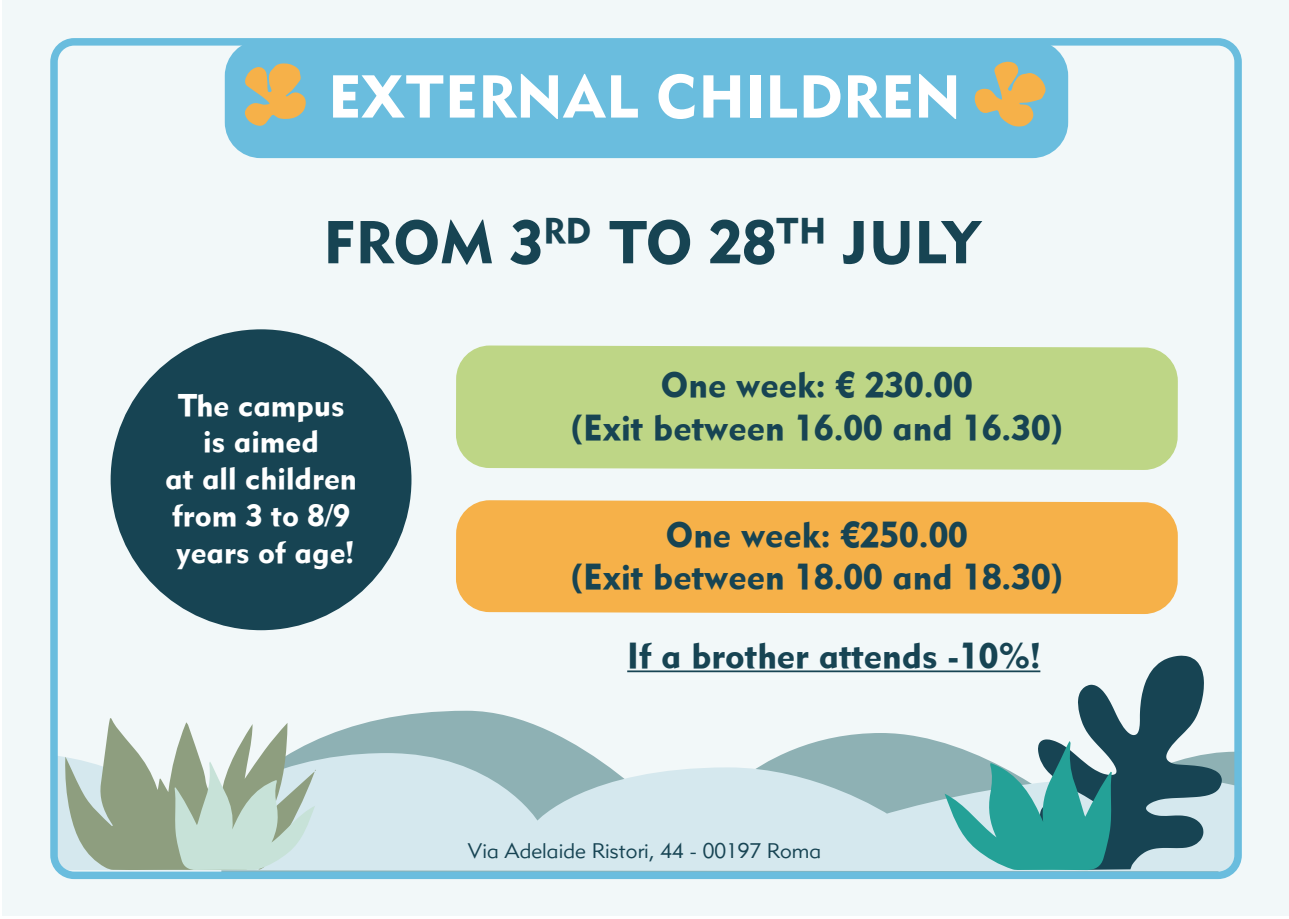
<style>
.page{position:relative;width:1289px;height:919px;background:#fff}
.page>*{position:absolute;margin:0;border:0;box-sizing:border-box;transform-origin:0 0}
.t1{font:60px "Metro Black LT Two";color:#174453}
.t2{font:60px "Metro Black LT Two";color:#fff}
.t3{font:35.25px/42.3px "Metro Black LT Two";color:#174453;text-align:center}
.t4{font:30.6px/36.8px "Metro Black LT Two";color:#fff;text-align:center}
.t5{font:21px "Metro Lite LT Two";color:#174453}
</style>
<div class="page">
<div style="left:3px;top:0;width:1285px;height:916px;background:#f2f8f9"></div>
<div style="left:225px;top:40px;width:843px;height:118px;background:#6abdde;border-radius:36px"></div>
<svg style="left:244px;top:63px;width:62px;height:63px"></svg>
<svg style="left:974px;top:61px;width:71px;height:66px"></svg>
<svg style="left:316px;top:710px;width:916px;height:43px"></svg>
<svg style="left:59px;top:753px;width:1182px;height:117px;fill:#d5e8ee"></svg>
<svg style="left:944px;top:655px;width:277px;height:215px"></svg>
<svg style="left:65px;top:718px;width:251px;height:152px"></svg>
<div style="left:50px;top:38px;width:1191px;height:841px;border:8px solid #6abdde;border-radius:20px"></div>
<div style="left:456px;top:345px;width:721px;height:125px;background:#bed686"></div>
<div style="left:456px;top:500px;width:721px;height:114px;background:#f6b149"></div>
<hr style="left:627px;top:670px;width:413px;height:2px;background:#174453">
<div style="left:111px;top:329px;width:300px;height:301px;background:#174453;border-radius:50%"></div>
<h1 class="t2" style="left:328px;top:59px;width:634px">EXTERNAL CHILDREN</h1>
<h1 class="t1" style="left:323px;top:204px;width:659px">FROM 3<sup>RD</sup> TO 28<sup>TH</sup> JULY</h1>
<p class="t4" style="left:165px;top:386px;width:193px">The campus is aimed<br>at all children from 3 to 8/9 years of age!</p>
<p class="t3" style="left:571px;top:363px;width:492px">One week: € 230.00<br>(Exit between 16.00 and 16.30)</p>
<p class="t3" style="left:571px;top:512px;width:492px">One week: €250.00<br>(Exit between 18.00 and 18.30)</p>
<p class="t3" style="left:627px;top:633px;width:414px">If a brother attends -10%!</p>
<p class="t5" style="left:468px;top:837px;width:354px">Via Adelaide Ristori, 44 - 00197 Roma</p>
</div>
